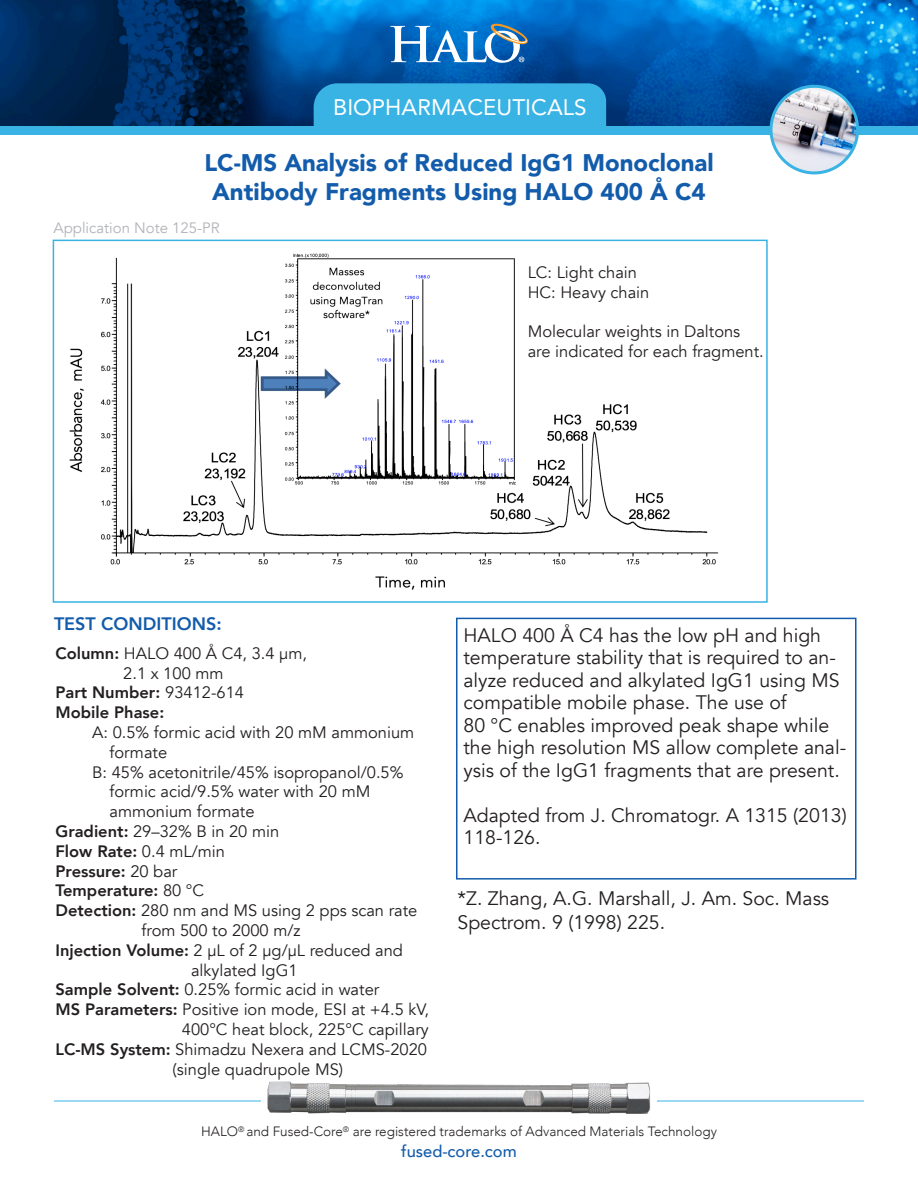
<style>
.page{position:relative;width:918px;height:1188px;background:#fff}
.page>*{position:absolute;margin:0;border:0;box-sizing:border-box;transform-origin:0 0}
.Headline{font:900 24px/28.8px "Avenir";color:#135cab;text-align:center}
.t1{font:22.5px "Avenir";color:#fff}
.t2{font:19.5px/22.5px "Avenir";color:#231f20}
.Headline-2{font:800 18px "Avenir";color:#135cab}
.t3{font:16.5px/19.8px "Avenir";color:#231f20}
.t4{font:800 16.5px "Avenir";color:#231f20}
.t5{font:500 16.5px "Avenir";color:#135cab}
.t6{font:15px "Avenir";color:#b2b3b7}
.t7{font:300 13.5px "Avenir";color:#231f20}
.s1{font-weight:800}
.s2{font-weight:400}
</style>
<div class="page">
<img style="left:0;top:0;width:918px;height:126px">
<svg style="left:390px;top:22px;width:139px;height:41px"></svg>
<div style="left:0;top:126px;width:918px;height:9px;background:#38b3e4"></div>
<div style="left:314px;top:83px;width:292px;height:43px;background:#38b3e4"></div>
<img style="left:771px;top:86px;width:87px;height:87px;border-radius:43px">
<div style="left:770px;top:85px;width:89px;height:89px;border:3px solid #38b3e4;border-radius:50%"></div>
<hr style="left:54px;top:1101px;width:810px;height:1px;background:#38b3e4">
<img style="left:262px;top:1081px;width:395px;height:33px">
<img style="left:69px;top:253px;width:650px;height:337px">
<div style="left:53px;top:240px;width:715px;height:363px;border:2px solid #38b3e4"></div>
<div style="left:456px;top:618px;width:400px;height:262px;border:2px solid #135cab"></div>
<h2 class="t1" style="left:333px;top:89px;width:255px">BIOPHARMACEUTICALS</h2>
<p class="Headline" style="left:204px;top:148px;width:511px">LC-MS Analysis of Reduced IgG1 Monoclonal<br>Antibody Fragments Using HALO 400 Å C4</p>
<p class="t6" style="left:53px;top:219px;width:168px">Application Note 125-PR</p>
<p class="t3" style="left:528px;top:263px;width:111px">LC: Light chain</p>
<p class="t3" style="left:528px;top:283px;width:123px">HC: Heavy chain</p>
<p class="t3" style="left:528px;top:322px;width:214px">Molecular weights in Daltons</p>
<p class="t3" style="left:528px;top:342px;width:238px">are indicated for each fragment.</p>
<p class="Headline-2" style="left:54px;top:609px;width:169px">TEST CONDITIONS:</p>
<p class="t3" style="left:56px;top:643px;width:253px"><span class="s1">Column:</span> HALO 400 Å C4, 3.4 μm,</p>
<p class="t3" style="left:123px;top:663px;width:102px">2.1 x 100 mm</p>
<p class="t4" style="left:56px;top:680px;width:190px">Part Number: <span class="s2">93412-614</span></p>
<p class="t4" style="left:56px;top:700px;width:110px">Mobile Phase:</p>
<p class="t3" style="left:110px;top:723px;width:306px;text-indent:-17px">A: 0.5% formic acid with 20 mM ammonium formate</p>
<p class="t3" style="left:110px;top:762px;width:296px;text-indent:-17px">B: 45% acetonitrile/45% isopropanol/0.5% formic acid/9.5% water with 20 mM</p>
<p class="t3" style="left:110px;top:802px;width:147px">ammonium formate</p>
<p class="t3" style="left:56px;top:822px;width:225px"><span class="s1">Gradient:</span> 29–32% B in 20 min</p>
<p class="t4" style="left:56px;top:838px;width:171px">Flow Rate: <span class="s2">0.4 mL/min</span></p>
<p class="t4" style="left:56px;top:858px;width:123px">Pressure: <span class="s2">20 bar</span></p>
<p class="t4" style="left:56px;top:878px;width:150px">Temperature: <span class="s2">80 °C</span></p>
<p class="t3" style="left:142px;top:901px;width:277px;text-indent:-86px"><span class="s1">Detection:</span> 280 nm and MS using 2 pps scan rate from 500 to 2000 m/z</p>
<p class="t3" style="left:191px;top:940px;width:214px;text-indent:-136px"><span class="s1">Injection Volume:</span> 2 μL of 2 µg/µL reduced and alkylated IgG1</p>
<p class="t3" style="left:56px;top:980px;width:325px"><span class="s1">Sample Solvent:</span> 0.25% formic acid in water</p>
<p class="t3" style="left:56px;top:1000px;width:375px;text-align:right"><span class="s1">MS Parameters:</span> Positive ion mode, ESI at +4.5 kV,<br>400°C heat block, 225°C capillary</p>
<p class="t3" style="left:173px;top:1039px;width:256px;text-indent:-117px"><span class="s1">LC-MS System:</span> Shimadzu Nexera and LCMS-2020 (single quadrupole MS)</p>
<p class="t2" style="left:464px;top:624px;width:378px">HALO 400 Å C4 has the low pH and high temperature stability that is required to an&shy;alyze reduced and alkylated IgG1 using MS compatible mobile phase. The use of</p>
<p class="t2" style="left:464px;top:714px;width:384px">80 °C enables improved peak shape while the high resolution MS allow complete anal&shy;ysis of the IgG1 fragments that are present.</p>
<p class="t2" style="left:464px;top:804px;width:385px">Adapted from J. Chromatogr. A 1315 (2013)<br>118-126.</p>
<p class="t2" style="left:458px;top:887px;width:373px;line-height:23.4px">*Z. Zhang, A.G. Marshall, J. Am. Soc. Mass<br>Spectrom. 9 (1998) 225.</p>
<p class="t7" style="left:201px;top:1124px;width:517px">HALO<sup>®</sup> and Fused-Core<sup>®</sup> are registered trademarks of Advanced Materials Technology</p>
<p class="t5" style="left:401px;top:1137px;width:117px">fused-core.com</p>
</div>
